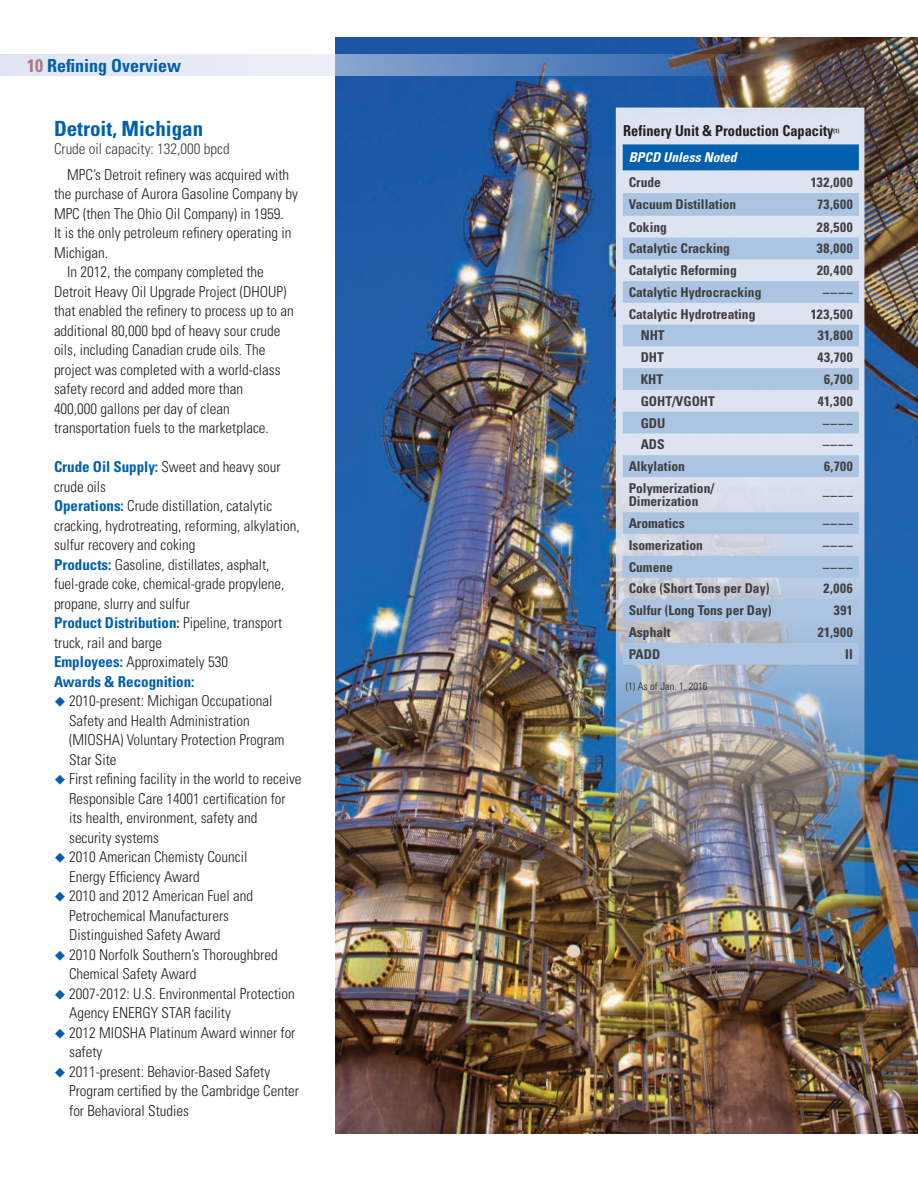
<style>
.page{position:relative;width:918px;height:1188px;background:#fff}
.page>*{position:absolute;margin:0;border:0;box-sizing:border-box;transform-origin:0 0}
.Headline{font:700 condensed 21px "Univers LT Std";color:#015fae}
.NEW_Md_Subhead{font:700 condensed 18px "Univers LT Std";color:#015fae}
.t1{font:300 condensed 15px/19.5px "Univers LT Std";color:#231f20}
.t2{font:700 condensed 15px "Univers LT Std";color:#231f20;scale:.96 1}
.Headline-2{font:300 condensed 15px "Univers LT Std";color:#3e3e3f}
.Refinery_Table{font:700 condensed 13.5px/13.5px "Univers LT Std";color:#3e3e3f}
.Refinery_Table-2{font:italic 700 condensed 13.5px "Univers LT Std";color:#fff}
.t3{font:300 condensed 10.5px "Univers LT Std";color:#231f20}
.t4{font:700 condensed 6.15px "Univers LT Std";color:#231f20;scale:.96 1}
.s1{color:#ac7885}
.s2{font-weight:700;color:#015fae}
.s3{color:#015fae}
</style>
<div class="page">
<img style="left:335px;top:37px;width:227px;height:1097px">
<img style="left:562px;top:37px;width:356px;height:1097px">
<img style="left:0;top:54px;width:918px;height:22px">
<div style="left:623px;top:144px;width:236px;height:26px;background:#015fae"></div>
<svg style="left:623px;top:193px;width:236px;height:472px;background:#bfcfe5"></svg>
<p class="NEW_Md_Subhead" style="left:27px;top:54px;width:155px"><span class="s1">10</span> Refining Overview</p>
<p class="Headline" style="left:54px;top:116px;width:151px">Detroit, Michigan</p>
<p class="Headline-2" style="left:54px;top:140px;width:177px">Crude oil capacity: 132,000 bpcd</p>
<p class="t1" style="left:54px;top:165px;width:246px;text-indent:13px">MPC’s Detroit refinery was acquired with the purchase of Aurora Gasoline Company by MPC (then The Ohio Oil Company) in 1959.<br>It is the only petroleum refinery operating in Michigan.</p>
<p class="t1" style="left:54px;top:262px;width:241px;text-indent:13px">In 2012, the company completed the Detroit Heavy Oil Upgrade Project (DHOUP) that enabled the refinery to process up to an additional 80,000 bpd of heavy sour crude oils, including Canadian crude oils. The project was completed with a world-class safety record and added more than<br>400,000 gallons per day of clean transportation fuels to the marketplace.</p>
<p class="t1" style="left:54px;top:457px;width:228px"><span class="s2">Crude Oil Supply:</span> Sweet and heavy sour crude oils</p>
<p class="t1" style="left:54px;top:496px;width:247px"><span class="s2">Operations:</span> Crude distillation, catalytic cracking, hydrotreating, reforming, alkylation, sulfur recovery and coking<br><span class="s2">Products:</span> Gasoline, distillates, asphalt, fuel-grade coke, chemical-grade propylene, propane, slurry and sulfur<br><span class="s2">Product Distribution:</span> Pipeline, transport truck, rail and barge<br><span class="s2">Employees:</span> Approximately 530<br><span class="s2">Awards &amp; Recognition:</span></p>
<p class="t1" style="left:69px;top:691px;width:217px;text-indent:-15px"><span class="s3">◆</span> 2010-present: Michigan Occupational<br>Safety and Health Administration (MIOSHA) Voluntary Protection Program<br>Star Site</p>
<p class="t1" style="left:69px;top:769px;width:234px;text-indent:-15px"><span class="s3">◆</span> First refining facility in the world to receive Responsible Care 14001 certification for its health, environment, safety and security systems</p>
<p class="t1" style="left:69px;top:847px;width:180px;text-indent:-15px"><span class="s3">◆</span> 2010 American Chemisty Council<br>Energy Efficiency Award</p>
<p class="t1" style="left:69px;top:886px;width:186px;text-indent:-15px"><span class="s3">◆</span> 2010 and 2012 American Fuel and<br>Petrochemical Manufacturers<br>Distinguished Safety Award</p>
<p class="t1" style="left:69px;top:945px;width:210px;text-indent:-15px"><span class="s3">◆</span> 2010 Norfolk Southern’s Thoroughbred<br>Chemical Safety Award</p>
<p class="t1" style="left:69px;top:984px;width:227px;text-indent:-15px"><span class="s3">◆</span> 2007-2012: U.S. Environmental Protection<br>Agency ENERGY STAR facility</p>
<p class="t1" style="left:69px;top:1023px;width:228px;text-indent:-15px"><span class="s3">◆</span> 2012 MIOSHA Platinum Award winner for safety</p>
<p class="t1" style="left:69px;top:1062px;width:231px;text-indent:-15px"><span class="s3">◆</span> 2011-present: Behavior-Based Safety<br>Program certified by the Cambridge Center for Behavioral Studies</p>
<p class="t2" style="left:623px;top:122px;width:221px">Refinery Unit &amp; Production Capacity</p>
<p class="t4" style="left:834px;top:127px;width:8px">(1)</p>
<p class="Refinery_Table-2" style="left:629px;top:149px;width:109px">BPCD Unless Noted</p>
<p class="Refinery_Table" style="left:629px;top:175px;width:34px">Crude</p>
<p class="Refinery_Table" style="left:811px;top:175px;width:44px">132,000</p>
<p class="Refinery_Table" style="left:629px;top:198px;width:109px">Vacuum Distillation</p>
<p class="Refinery_Table" style="left:817px;top:198px;width:37px">73,600</p>
<p class="Refinery_Table" style="left:629px;top:220px;width:40px">Coking</p>
<p class="Refinery_Table" style="left:817px;top:220px;width:37px">28,500</p>
<p class="Refinery_Table" style="left:629px;top:242px;width:103px">Catalytic Cracking</p>
<p class="Refinery_Table" style="left:817px;top:242px;width:37px">38,000</p>
<p class="Refinery_Table" style="left:629px;top:263px;width:110px">Catalytic Reforming</p>
<p class="Refinery_Table" style="left:817px;top:263px;width:37px">20,400</p>
<p class="Refinery_Table" style="left:629px;top:285px;width:134px">Catalytic Hydrocracking</p>
<p class="Refinery_Table" style="left:823px;top:285px;width:31px">––––</p>
<p class="Refinery_Table" style="left:629px;top:307px;width:128px">Catalytic Hydrotreating</p>
<p class="Refinery_Table" style="left:811px;top:307px;width:43px">123,500</p>
<p class="Refinery_Table" style="left:641px;top:329px;width:26px">NHT</p>
<p class="Refinery_Table" style="left:818px;top:329px;width:37px">31,800</p>
<p class="Refinery_Table" style="left:641px;top:351px;width:25px">DHT</p>
<p class="Refinery_Table" style="left:818px;top:351px;width:37px">43,700</p>
<p class="Refinery_Table" style="left:641px;top:372px;width:24px">KHT</p>
<p class="Refinery_Table" style="left:824px;top:372px;width:30px">6,700</p>
<p class="Refinery_Table" style="left:641px;top:394px;width:76px">GOHT/VGOHT</p>
<p class="Refinery_Table" style="left:818px;top:394px;width:36px">41,300</p>
<p class="Refinery_Table" style="left:641px;top:416px;width:26px">GDU</p>
<p class="Refinery_Table" style="left:823px;top:416px;width:31px">––––</p>
<p class="Refinery_Table" style="left:641px;top:438px;width:26px">ADS</p>
<p class="Refinery_Table" style="left:823px;top:438px;width:31px">––––</p>
<p class="Refinery_Table" style="left:629px;top:459px;width:58px">Alkylation</p>
<p class="Refinery_Table" style="left:824px;top:459px;width:30px">6,700</p>
<p class="Refinery_Table" style="left:629px;top:481px;width:87px">Polymerization/<br>Dimerization</p>
<p class="Refinery_Table" style="left:823px;top:488px;width:31px">––––</p>
<p class="Refinery_Table" style="left:629px;top:517px;width:58px">Aromatics</p>
<p class="Refinery_Table" style="left:823px;top:517px;width:31px">––––</p>
<p class="Refinery_Table" style="left:629px;top:538px;width:76px">Isomerization</p>
<p class="Refinery_Table" style="left:823px;top:538px;width:31px">––––</p>
<p class="Refinery_Table" style="left:629px;top:560px;width:46px">Cumene</p>
<p class="Refinery_Table" style="left:823px;top:560px;width:31px">––––</p>
<p class="Refinery_Table" style="left:629px;top:582px;width:142px">Coke (Short Tons per Day)</p>
<p class="Refinery_Table" style="left:823px;top:582px;width:31px">2,006</p>
<p class="Refinery_Table" style="left:629px;top:604px;width:144px">Sulfur (Long Tons per Day)</p>
<p class="Refinery_Table" style="left:834px;top:604px;width:21px">391</p>
<p class="Refinery_Table" style="left:629px;top:625px;width:43px">Asphalt</p>
<p class="Refinery_Table" style="left:818px;top:625px;width:37px">21,900</p>
<p class="Refinery_Table" style="left:629px;top:647px;width:33px">PADD</p>
<p class="Refinery_Table" style="left:845px;top:647px;width:9px">II</p>
<p class="t3" style="left:626px;top:680px;width:83px">(1) As of Jan. 1, 2016</p>
</div>
